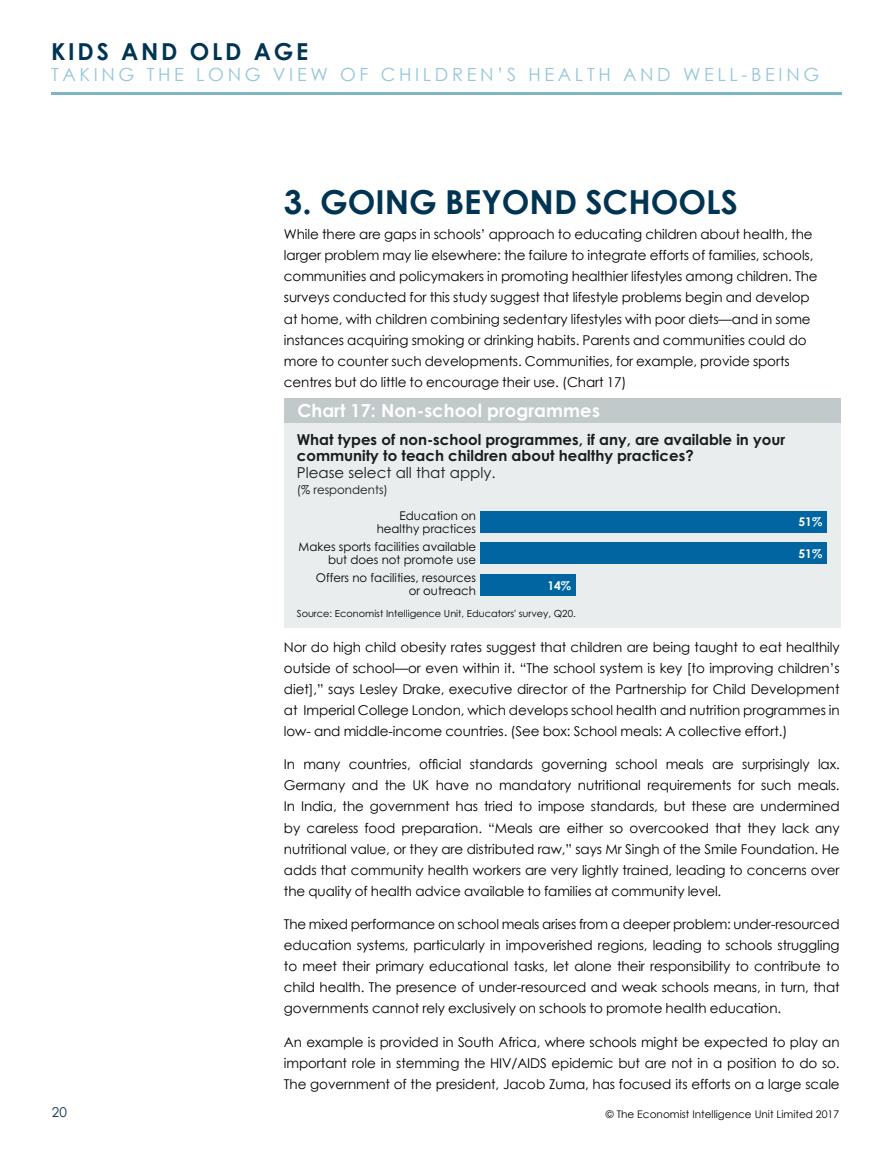
<style>
.page{position:relative;width:893px;height:1149px;background:#fff}
.page>*{position:absolute;margin:0;border:0;box-sizing:border-box;transform-origin:0 0}
.t1{font:700 33px "Century Gothic";color:#003453}
.t2{font:700 23.4px "Century Gothic";letter-spacing:.12em;color:#003453}
.t3{font:18.15px "Century Gothic";letter-spacing:.2em;color:#97c6d9}
.t4{font:700 18px "Century Gothic";color:#fff}
.t5{font:700 15px/16.5px "Century Gothic";color:#1a1d1c}
.t6{font:15px "Century Gothic";color:#1a1d1c}
.t7{font:13.5px/21px "Century Gothic";letter-spacing:-.01em;color:#000;text-align:justify}
.t8{font:13.5px "Century Gothic";color:#003453}
.t9{font:12px/12.8px "Century Gothic";color:#000204;text-align:right}
.t10{font:12px "Century Gothic";color:#17161c}
.t11{font:700 12px "Century Gothic";color:#fff}
.t12{font:10.5px "Century Gothic";color:#000}
.t13{font:9.75px "Century Gothic";color:#000204}
</style>
<div class="page">
<hr style="left:51px;top:92px;width:791px;height:3px;background:#80b4cb">
<div style="left:284px;top:398px;width:556px;height:25px;background:#c1c9ca"></div>
<div style="left:284px;top:423px;width:556px;height:205px;background:#e9eded"></div>
<div style="left:480px;top:511px;width:347px;height:21px;background:#0065a0"></div>
<div style="left:480px;top:542px;width:347px;height:22px;background:#0065a0"></div>
<div style="left:480px;top:574px;width:96px;height:21px;background:#0065a0"></div>
<h2 class="t2" style="left:51px;top:34px;width:259px">KIDS AND OLD AGE</h2>
<h3 class="t3" style="left:51px;top:62px;width:770px">TAKING THE LONG VIEW OF CHILDREN’S HEALTH AND WELL-BEING</h3>
<h1 class="t1" style="left:284px;top:177px;width:455px">3. GOING BEYOND SCHOOLS</h1>
<p class="t7" style="left:284px;top:224px;width:535px;text-align:left">While there are gaps in schools’ approach to educating children about health, the larger problem may lie elsewhere: the failure to integrate efforts of families, schools, communities and policymakers in promoting healthier lifestyles among children. The surveys conducted for this study suggest that lifestyle problems begin and develop at home, with children combining sedentary lifestyles with poor diets—and in some instances acquiring smoking or drinking habits. Parents and communities could do more to counter such developments. Communities, for example, provide sports centres but do little to encourage their use. (Chart 17)</p>
<h3 class="t4" style="left:297px;top:397px;width:304px">Chart 17: Non-school programmes</h3>
<p class="t5" style="left:297px;top:430px;width:490px">What types of non-school programmes, if any, are available in your community to teach children about healthy practices?</p>
<p class="t6" style="left:297px;top:462px;width:200px">Please select all that apply.</p>
<p class="t10" style="left:297px;top:481px;width:93px">(% respondents)</p>
<p class="t9" style="left:377px;top:509px;width:101px">Education on healthy practices</p>
<p class="t9" style="left:299px;top:539px;width:179px">Makes sports facilities available but does not promote use</p>
<p class="t9" style="left:316px;top:571px;width:162px">Offers no facilities, resources or outreach</p>
<p class="t11" style="left:547px;top:576px;width:25px">14%</p>
<p class="t13" style="left:297px;top:607px;width:280px">Source: Economist Intelligence Unit, Educators' survey, Q20.</p>
<p class="t11" style="left:799px;top:512px;width:25px">51%</p>
<p class="t11" style="left:799px;top:544px;width:25px">51%</p>
<p class="t8" style="left:52px;top:1102px;width:16px">20</p>
<p class="t7" style="left:284px;top:635px;width:557px">Nor do high child obesity rates suggest that children are being taught to eat healthily outside of school—or even within it. “The school system is key [to improving children’s diet],” says Lesley Drake, executive director of the Partnership for Child Development at Imperial College London, which develops school health and nutrition programmes in low- and middle-income countries. (See box: School meals: A collective effort.)</p>
<p class="t7" style="left:284px;top:753px;width:557px">In many countries, official standards governing school meals are surprisingly lax.<br>Germany and the UK have no mandatory nutritional requirements for such meals.<br>In India, the government has tried to impose standards, but these are undermined by careless food preparation. “Meals are either so overcooked that they lack any nutritional value, or they are distributed raw,” says Mr Singh of the Smile Foundation. He adds that community health workers are very lightly trained, leading to concerns over the quality of health advice available to families at community level.</p>
<p class="t7" style="left:284px;top:913px;width:557px">The mixed performance on school meals arises from a deeper problem: under-resourced education systems, particularly in impoverished regions, leading to schools struggling to meet their primary educational tasks, let alone their responsibility to contribute to child health. The presence of under-resourced and weak schools means, in turn, that governments cannot rely exclusively on schools to promote health education.</p>
<p class="t7" style="left:284px;top:1031px;width:557px">An example is provided in South Africa, where schools might be expected to play an important role in stemming the HIV/AIDS epidemic but are not in a position to do so.<br>The government of the president, Jacob Zuma, has focused its efforts on a large scale</p>
<p class="t12" style="left:606px;top:1106px;width:235px">© The Economist Intelligence Unit Limited 2017</p>
</div>
